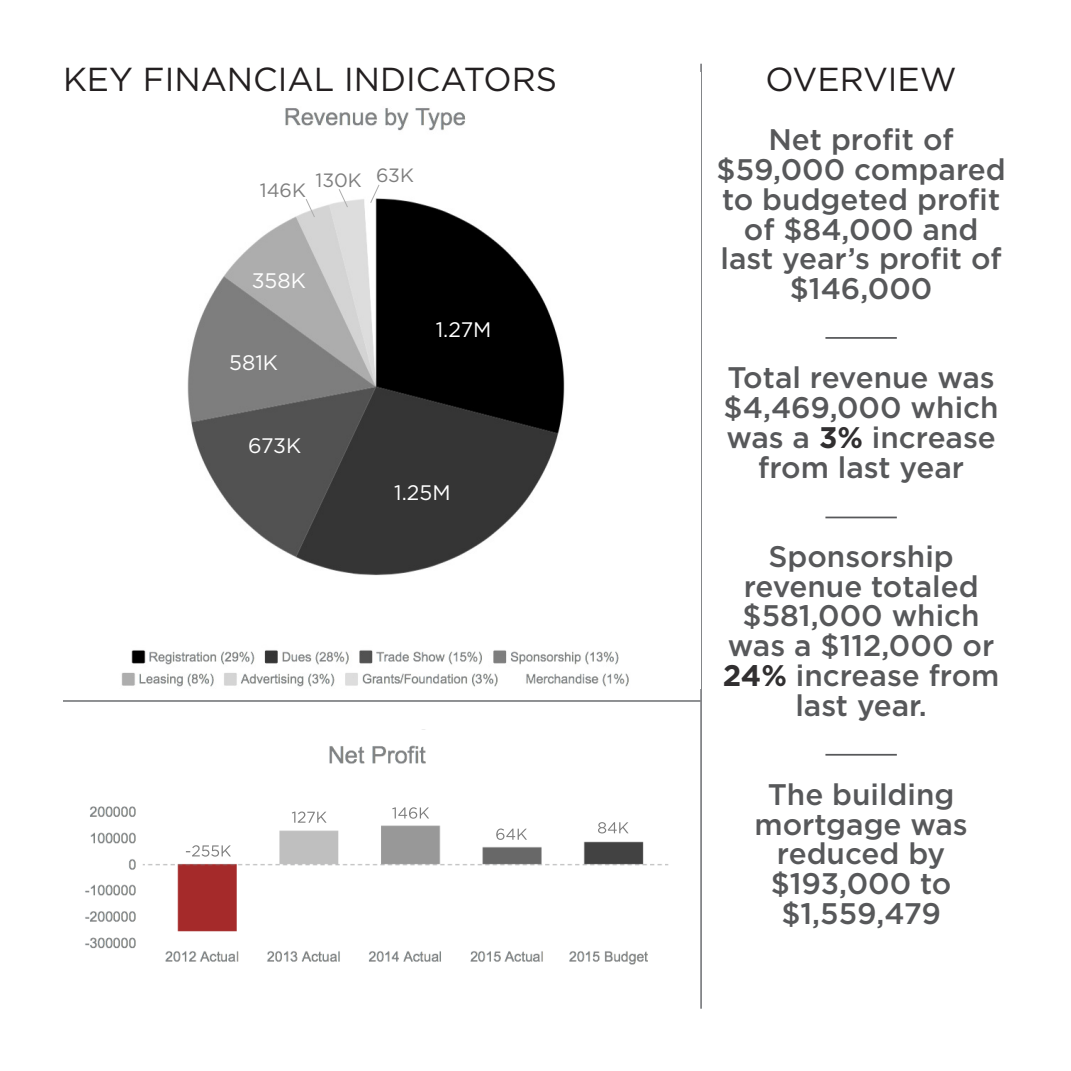
<style>
.page{position:relative;width:1071px;height:1071px;background:#fff}
.page>*{position:absolute;margin:0;border:0;box-sizing:border-box;transform-origin:0 0}
.t1{font:33.25px "Gotham";color:#231f20}
.t2{font:500 29.75px/29.8px "Gotham";color:#57585a;text-align:center}
.t3{font:21px "Gotham";color:#fff}
.t4{font:19.25px "Gotham";color:#7e7e7e}
.s1{font-weight:700;color:#312f30}
</style>
<div class="page">
<hr style="left:700px;top:64px;width:2px;height:945px;background:#808285">
<hr style="left:63px;top:700px;width:638px;height:2px;background:#808285">
<img style="left:121px;top:108px;width:508px;height:579px">
<img style="left:85px;top:745px;width:584px;height:220px">
<hr style="left:825px;top:337px;width:72px;height:2px;background:#57585a">
<hr style="left:825px;top:517px;width:72px;height:1px;background:#57585a">
<hr style="left:825px;top:754px;width:72px;height:2px;background:#57585a">
<svg style="left:370px;top:184px;width:10px;height:19px"></svg>
<svg style="left:186px;top:845px;width:45px;height:12px"></svg>
<svg style="left:292px;top:812px;width:35px;height:11px"></svg>
<svg style="left:392px;top:807px;width:37px;height:12px"></svg>
<svg style="left:496px;top:829px;width:31px;height:11px"></svg>
<svg style="left:598px;top:822px;width:31px;height:11px"></svg>
<svg style="left:339px;top:189px;width:9px;height:19px"></svg>
<svg style="left:306px;top:199px;width:9px;height:19px"></svg>
<p class="t1" style="left:63px;top:61px;width:496px">KEY FINANCIAL INDICATORS</p>
<p class="t1" style="left:766px;top:61px;width:193px">OVERVIEW</p>
<p class="t2" style="left:717px;top:124px;width:291px">Net profit of $59,000 compared to budgeted profit of $84,000 and last year’s profit of $146,000</p>
<p class="t4" style="left:315px;top:170px;width:48px">130K</p>
<p class="t4" style="left:376px;top:164px;width:39px">63K</p>
<p class="t4" style="left:260px;top:180px;width:48px">146K</p>
<p class="t3" style="left:252px;top:269px;width:55px">358K</p>
<p class="t3" style="left:229px;top:351px;width:50px">581K</p>
<p class="t3" style="left:248px;top:434px;width:55px">673K</p>
<p class="t3" style="left:436px;top:317px;width:57px">1.27M</p>
<p class="t3" style="left:394px;top:480px;width:58px">1.25M</p>
<p class="t2" style="left:724px;top:362px;width:277px">Total revenue was $4,469,000 which was a <span class="s1">3%</span> increase from last year</p>
<p class="t2" style="left:723px;top:541px;width:278px">Sponsorship revenue totaled $581,000 which was a $112,000 or<br><span class="s1">24%</span> increase from last year.</p>
<p class="t2" style="left:754px;top:779px;width:215px">The building mortgage was reduced by $193,000 to $1,559,479</p>
</div>
